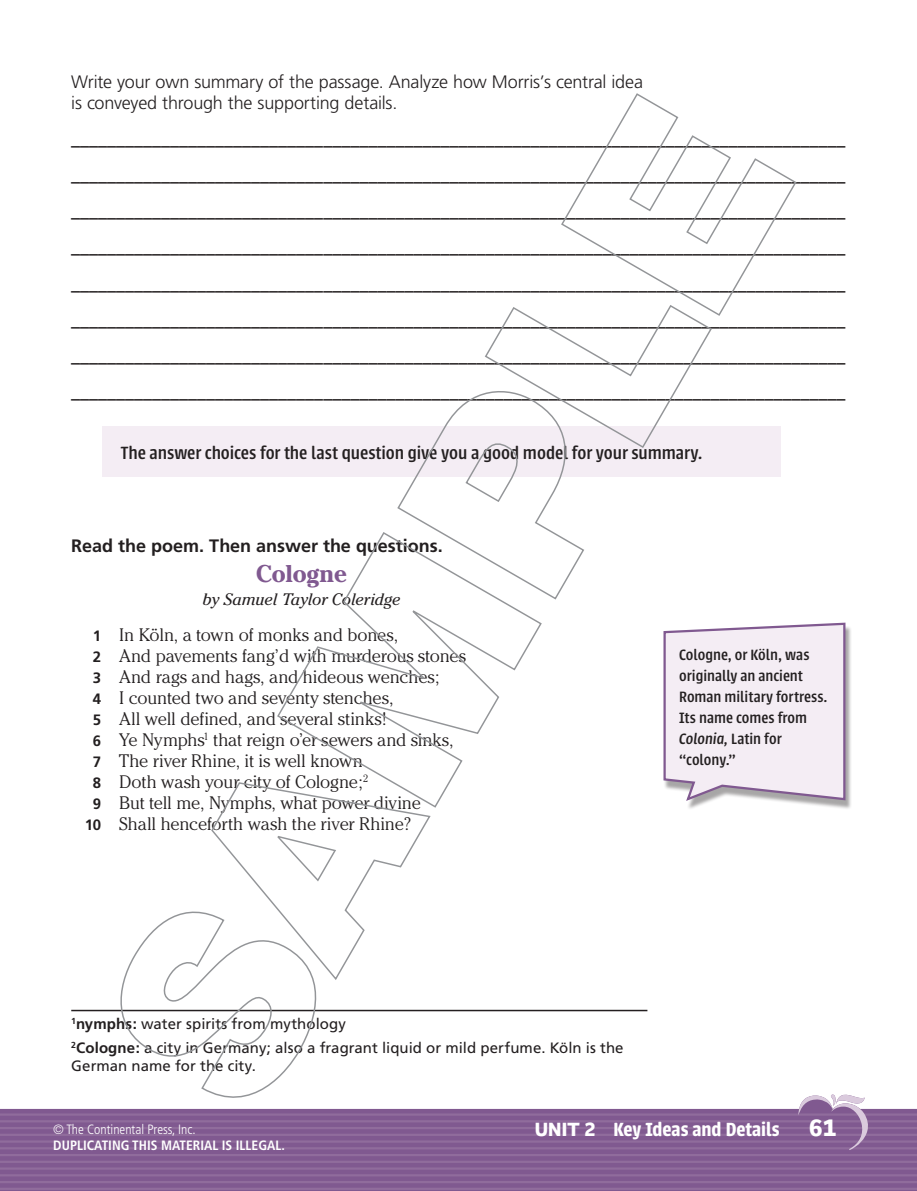
<style>
.page{position:relative;width:917px;height:1191px;background:#fff}
.page>*{position:absolute;margin:0;border:0;box-sizing:border-box;transform-origin:0 0}
.t1{font:700 24px "Cheltenham";letter-spacing:-.01em;color:#805990}
.t2{font:600 21px "Urbana";color:#fff}
.t3{font:500 19.5px "Urbana";letter-spacing:-.005em;color:#231f20}
.t4{font:18px/36px "Cheltenham";color:#231f20;text-align:justify}
.t5{font:300 18px "Cheltenham";letter-spacing:-.01em;color:#231f20}
.t6{font:300 18px/21px "Frutiger";letter-spacing:-.01em;color:#231f20}
.t7{font:700 18px "Frutiger";color:#231f20}
.t8{font:500 16.5px/21px "Urbana";color:#231f20}
.t9{font:italic 16.5px "Cheltenham";letter-spacing:-.005em;color:#231f20}
.t10{font:15px/24px "Frutiger";color:#231f20}
.t11{font:700 condensed 13.5px "Frutiger";color:#fff}
.t12{font:300 condensed 13.5px "Frutiger";color:#fff}
.s1{font-family:"Frutiger";font-weight:700;font-size:15px}
.s2{font-style:italic}
.s3{font-weight:700}
.s4{font-family:"Remora Sans W2";font-weight:700;font-size:19.5px}
.s5{font-family:"Remora Sans W2";font-weight:700;font-size:24px}
</style>
<div class="page">
<svg style="left:0;top:1097px;width:917px;height:94px;fill:#805990"></svg>
<hr style="left:0;top:1187px;width:917px;height:3px;background:#906c9c">
<hr style="left:0;top:1181px;width:917px;height:2px;background:#906c9c">
<hr style="left:0;top:1174px;width:917px;height:2px;background:#906c9c">
<hr style="left:0;top:1167px;width:917px;height:2px;background:#906c9c">
<hr style="left:0;top:1160px;width:917px;height:3px;background:#906c9c">
<hr style="left:0;top:1154px;width:917px;height:2px;background:#906c9c">
<hr style="left:0;top:1147px;width:917px;height:2px;background:#906c9c">
<hr style="left:0;top:1140px;width:917px;height:2px;background:#906c9c">
<hr style="left:0;top:1133px;width:917px;height:3px;background:#906c9c">
<hr style="left:0;top:1127px;width:917px;height:2px;background:#906c9c">
<hr style="left:0;top:1120px;width:917px;height:2px;background:#906c9c">
<hr style="left:0;top:1113px;width:917px;height:2px;background:#906c9c">
<svg style="left:798px;top:1094px;width:71px;height:56px"></svg>
<hr style="left:71px;top:1009px;width:576px;height:2px;background:#231f20">
<div style="left:103px;top:426px;width:678px;height:51px;background:#f4edf4"></div>
<div style="left:663px;top:626px;width:188px;height:184px;background:#231f20;opacity:.4"></div>
<svg style="left:663px;top:622px;width:184px;height:181px"></svg>
<svg style="left:120px;top:911px;width:209px;height:186px"></svg>
<svg style="left:210px;top:782px;width:221px;height:199px"></svg>
<svg style="left:276px;top:532px;width:266px;height:276px"></svg>
<svg style="left:396px;top:307px;width:316px;height:293px"></svg>
<svg style="left:560px;top:93px;width:236px;height:224px"></svg>
<p class="t6" style="left:71px;top:72px;width:573px">Write your own summary of the passage. Analyze how Morris’s central idea is conveyed through the supporting details.</p>
<p class="t4" style="left:71px;top:121px;width:775px">______________________________________________________________________________________ ______________________________________________________________________________________ ______________________________________________________________________________________ ______________________________________________________________________________________ ______________________________________________________________________________________ ______________________________________________________________________________________ ______________________________________________________________________________________ ______________________________________________________________________________________</p>
<p class="t3" style="left:121px;top:442px;width:583px">The answer choices for the last question give you a good model for your summary.</p>
<p class="t7" style="left:71px;top:535px;width:373px">Read the poem. Then answer the questions.</p>
<h1 class="t1" style="left:256px;top:559px;width:93px">Cologne</h1>
<p class="t9" style="left:202px;top:589px;width:200px">by Samuel Taylor Coleridge</p>
<p class="t5" style="left:93px;top:624px;width:307px"><span class="s1">1</span> In Köln, a town of monks and bones,</p>
<p class="t5" style="left:93px;top:645px;width:375px"><span class="s1">2</span> And pavements fang’d with murderous stones</p>
<p class="t5" style="left:93px;top:666px;width:348px"><span class="s1">3</span> And rags and hags, and hideous wenches;</p>
<p class="t5" style="left:93px;top:687px;width:302px"><span class="s1">4</span> I counted two and seventy stenches,</p>
<p class="t5" style="left:93px;top:708px;width:295px"><span class="s1">5</span> All well defined, and several stinks!</p>
<p class="t5" style="left:93px;top:729px;width:362px"><span class="s1">6</span> Ye Nymphs<sup>1</sup> that reign o’er sewers and sinks,</p>
<p class="t5" style="left:93px;top:750px;width:271px"><span class="s1">7</span> The river Rhine, it is well known</p>
<p class="t5" style="left:93px;top:771px;width:277px"><span class="s1">8</span> Doth wash your city of Cologne;<sup>2</sup></p>
<p class="t5" style="left:93px;top:792px;width:329px"><span class="s1">9</span> But tell me, Nymphs, what power divine</p>
<p class="t5" style="left:85px;top:813px;width:328px"><span class="s1">10</span> Shall henceforth wash the river Rhine?</p>
<p class="t8" style="left:679px;top:644px;width:150px">Cologne, or Köln, was originally an ancient<br>Roman military fortress.<br>Its name comes from<br><span class="s2">Colonia,</span> Latin for “colony.”</p>
<p class="t10" style="left:71px;top:1012px;width:554px"><sup>1</sup><span class="s3">nymphs:</span> water spirits from mythology<br><sup>2</sup><span class="s3">Cologne:</span> a city in Germany; also a fragrant liquid or mild perfume. Köln is the</p>
<p class="t10" style="left:71px;top:1054px;width:186px">German name for the city.</p>
<p class="t12" style="left:53px;top:1121px;width:144px">© The Continental Press, Inc.</p>
<p class="t11" style="left:53px;top:1137px;width:233px">DUPLICATING THIS MATERIAL IS ILLEGAL.</p>
<p class="t2" style="left:535px;top:1117px;width:303px"><span class="s4">UNIT 2</span> Key Ideas and Details <span class="s5">61</span></p>
</div>
